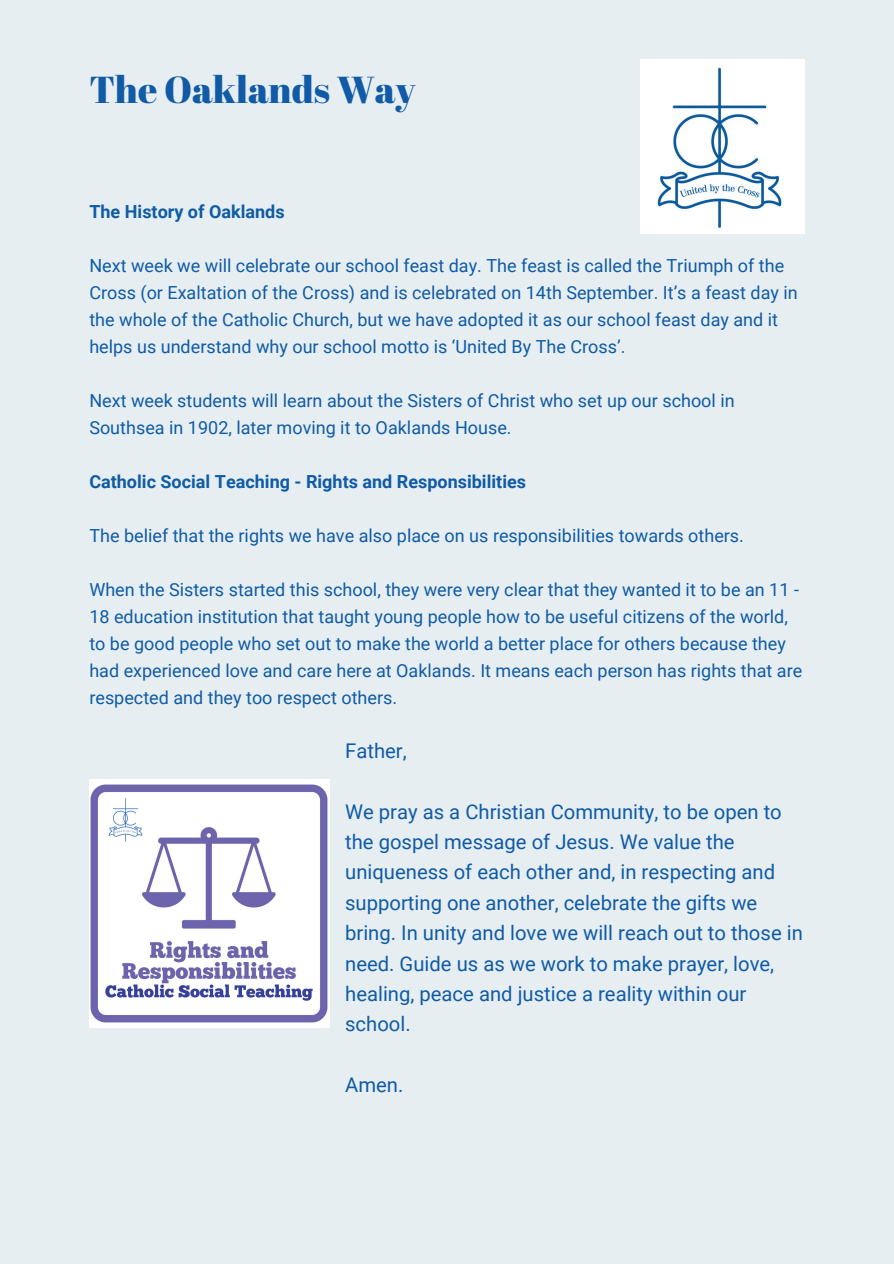
<style>
.page{position:relative;width:894px;height:1264px;background:#fff}
.page>*{position:absolute;margin:0;border:0;box-sizing:border-box;transform-origin:0 0}
.t1{font:37.5px "Abril Fatface";color:#115ba6}
.t2{font:20.25px/30.5px "Roboto";color:#0f5ba6}
.t3{font:18px/27px "Roboto";color:#0f5ba6}
.t4{font:700 18px "Roboto";color:#0f5ba6}
</style>
<div class="page">
<div style="left:0;top:0;width:893px;height:1263px;background:#e7eef2"></div>
<img style="left:89px;top:779px;width:240px;height:248px">
<img style="left:640px;top:59px;width:164px;height:175px">
<h1 class="t1" style="left:89px;top:63px;width:327px">The Oaklands Way</h1>
<p class="t4" style="left:89px;top:199px;width:197px">The History of Oaklands</p>
<p class="t3" style="left:89px;top:251px;width:709px">Next week we will celebrate our school feast day. The feast is called the Triumph of the Cross (or Exaltation of the Cross) and is celebrated on 14th September. It’s a feast day in the whole of the Catholic Church, but we have adopted it as our school feast day and it helps us understand why our school motto is ‘United By The Cross’.</p>
<p class="t3" style="left:89px;top:386px;width:646px">Next week students will learn about the Sisters of Christ who set up our school in<br>Southsea in 1902, later moving it to Oaklands House.</p>
<p class="t4" style="left:89px;top:469px;width:438px">Catholic Social Teaching - Rights and Responsibilities</p>
<p class="t3" style="left:89px;top:521px;width:656px">The belief that the rights we have also place on us responsibilities towards others.</p>
<p class="t3" style="left:89px;top:575px;width:714px">When the Sisters started this school, they were very clear that they wanted it to be an 11 - 18 education institution that taught young people how to be useful citizens of the world, to be good people who set out to make the world a better place for others because they had experienced love and care here at Oaklands. It means each person has rights that are respected and they too respect others.</p>
<p class="t2" style="left:345px;top:734px;width:63px">Father,</p>
<p class="t2" style="left:345px;top:795px;width:459px">We pray as a Christian Community, to be open to the gospel message of Jesus. We value the uniqueness of each other and, in respecting and supporting one another, celebrate the gifts we bring. In unity and love we will reach out to those in need. Guide us as we work to make prayer, love, healing, peace and justice a reality within our school.</p>
<p class="t2" style="left:345px;top:1068px;width:60px">Amen.</p>
</div>
